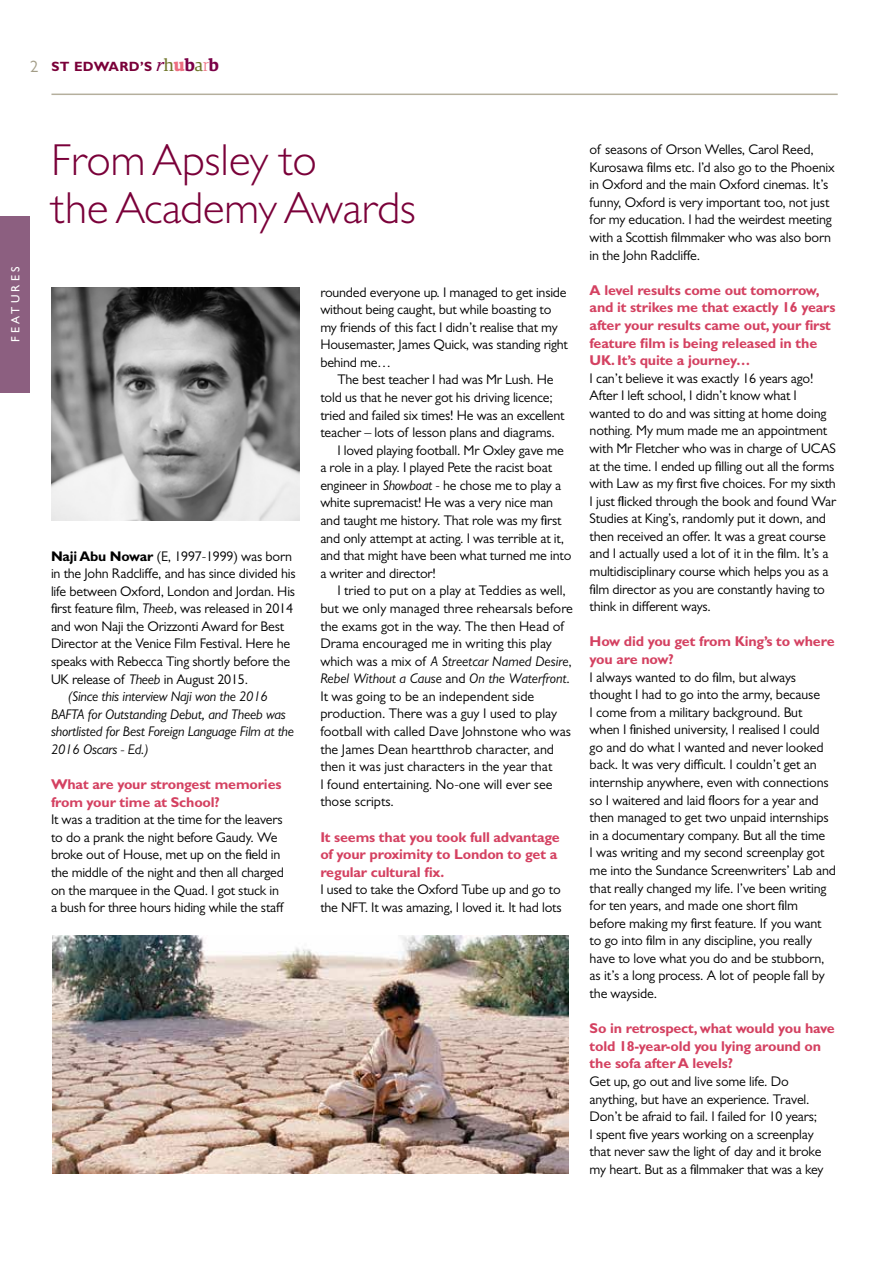
<style>
.page{position:relative;width:893px;height:1263px;background:#fff}
.page>*{position:absolute;margin:0;border:0;box-sizing:border-box;transform-origin:0 0}
.t1{font:300 45px/48px "Gill Sans MT Pro";color:#7a0039}
.t2{font:700 14.25px/17.5px "Gill Sans MT Pro";letter-spacing:-.015em;color:#d44161}
.t3{font:14.1px/17.5px "Gill Sans MT Pro";letter-spacing:-.015em;color:#000}
.t4{font:italic 14.1px "Gill Sans MT Pro";letter-spacing:-.015em;color:#000}
.t5{font:700 13.5px "Gill Sans MT Pro";letter-spacing:.025em;color:#7a0039}
.t6{font:500 12px "Gill Sans MT Pro";letter-spacing:.26em;color:#fff}
.s1{font-weight:400;font-size:16.5px;color:#a39d87}
.s2{font-family:"Guardian Egyp";font-weight:400;font-style:italic;font-size:17.25px;color:#7b0047}
.s3{font-family:"Guardian Egyp";font-weight:400;font-size:17.25px;color:#6d7427}
.s4{font-family:"Guardian Egyp";font-size:17.25px;color:#ed6e80}
.s5{font-family:"Guardian Egyp";font-weight:600;font-size:17.25px;color:#7b0047}
.s6{font-family:"Guardian Egyp";font-weight:300;font-size:17.25px;color:#ed6e80}
.s7{font-weight:700}
.s8{font-style:italic}
.s9{font-style:normal}
</style>
<div class="page">
<hr style="left:51px;top:94px;width:787px;height:1px;background:#b5af9d">
<div style="left:0;top:216px;width:30px;height:176px;background:#8c5f80"></div>
<img style="left:52px;top:935px;width:516px;height:239px">
<img style="left:51px;top:287px;width:248px;height:234px">
<p class="t5" style="left:30px;top:58px;width:190px"><span class="s1">2</span> ST EDWARD’S <span class="s2">r</span><span class="s3">h</span><span class="s4">u</span><span class="s5">b</span><span class="s3">a</span><span class="s6">r</span><span class="s5">b</span></p>
<p class="t6" style="left:8px;top:342px;width:77px;rotate:-90deg">FEATURES</p>
<h1 class="t1" style="left:51px;top:135px;width:366px">From Apsley to<br>the Academy Awards</h1>
<p class="t3" style="left:51px;top:547px;width:243px"><span class="s7">Naji Abu Nowar</span> (E, 1997-1999) was born</p>
<p class="t3" style="left:51px;top:564px;width:246px">in the John Radcliffe, and has since divided his</p>
<p class="t3" style="left:51px;top:582px;width:246px">life between Oxford, London and Jordan. His</p>
<p class="t3" style="left:51px;top:600px;width:243px">first feature film, <span class="s8">Theeb</span>, was released in 2014</p>
<p class="t3" style="left:51px;top:617px;width:235px">and won Naji the Orizzonti Award for Best</p>
<p class="t3" style="left:51px;top:635px;width:241px">Director at the Venice Film Festival. Here he</p>
<p class="t3" style="left:51px;top:652px;width:241px">speaks with Rebecca Ting shortly before the</p>
<p class="t3" style="left:51px;top:670px;width:199px">UK release of <span class="s8">Theeb</span> in August 2015.</p>
<p class="t4" style="left:68px;top:688px;width:201px">(Since this interview Naji won the 2016</p>
<p class="t4" style="left:51px;top:706px;width:236px">BAFTA for Outstanding Debut, and Theeb was</p>
<p class="t4" style="left:51px;top:723px;width:245px">shortlisted for Best Foreign Language Film at the</p>
<p class="t4" style="left:51px;top:741px;width:99px">2016 Oscars - Ed.)</p>
<p class="t2" style="left:51px;top:775px;width:232px">What are your strongest memories from your time at School?</p>
<p class="t3" style="left:51px;top:811px;width:235px">It was a tradition at the time for the leavers to do a prank the night before Gaudy. We broke out of House, met up on the field in the middle of the night and then all charged on the marquee in the Quad. I got stuck in a bush for three hours hiding while the staff</p>
<p class="t3" style="left:320px;top:283px;width:249px">rounded everyone up. I managed to get inside without being caught, but while boasting to my friends of this fact I didn’t realise that my Housemaster, James Quick, was standing right behind me…</p>
<p class="t3" style="left:337px;top:371px;width:218px">The best teacher I had was Mr Lush. He</p>
<p class="t3" style="left:320px;top:388px;width:234px">told us that he never got his driving licence;</p>
<p class="t3" style="left:320px;top:406px;width:246px">tried and failed six times! He was an excellent</p>
<p class="t3" style="left:320px;top:424px;width:236px">teacher – lots of lesson plans and diagrams.</p>
<p class="t3" style="left:337px;top:441px;width:228px">I loved playing football. Mr Oxley gave me</p>
<p class="t3" style="left:320px;top:459px;width:233px">a role in a play. I played Pete the racist boat</p>
<p class="t3" style="left:320px;top:476px;width:242px">engineer in <span class="s8">Showboat</span> - he chose me to play a</p>
<p class="t3" style="left:320px;top:494px;width:234px">white supremacist! He was a very nice man</p>
<p class="t3" style="left:320px;top:511px;width:243px">and taught me history. That role was my first</p>
<p class="t3" style="left:320px;top:529px;width:245px">and only attempt at acting. I was terrible at it,</p>
<p class="t3" style="left:320px;top:547px;width:253px">and that might have been what turned me into</p>
<p class="t3" style="left:320px;top:564px;width:117px">a writer and director!</p>
<p class="t3" style="left:337px;top:582px;width:230px">I tried to put on a play at Teddies as well,</p>
<p class="t3" style="left:320px;top:599px;width:254px">but we only managed three rehearsals before</p>
<p class="t3" style="left:320px;top:617px;width:245px">the exams got in the way. The then Head of</p>
<p class="t3" style="left:320px;top:634px;width:233px">Drama encouraged me in writing this play</p>
<p class="t4" style="left:320px;top:653px;width:253px"><span class="s9">which was a mix of</span> A Streetcar Named Desire<span class="s9">,</span></p>
<p class="t4" style="left:320px;top:670px;width:251px">Rebel Without a Cause <span class="s9">and</span> On the Waterfront<span class="s9">.</span></p>
<p class="t3" style="left:320px;top:687px;width:215px">It was going to be an independent side</p>
<p class="t3" style="left:320px;top:705px;width:238px">production. There was a guy I used to play</p>
<p class="t3" style="left:320px;top:722px;width:252px">football with called Dave Johnstone who was</p>
<p class="t3" style="left:320px;top:740px;width:235px">the James Dean heartthrob character, and</p>
<p class="t3" style="left:320px;top:757px;width:234px">then it was just characters in the year that</p>
<p class="t3" style="left:320px;top:775px;width:234px">I found entertaining. No-one will ever see</p>
<p class="t3" style="left:320px;top:793px;width:75px">those scripts.</p>
<p class="t2" style="left:320px;top:828px;width:241px">It seems that you took full advantage of your proximity to London to get a regular cultural fix.</p>
<p class="t3" style="left:320px;top:881px;width:243px">I used to take the Oxford Tube up and go to the NFT. It was amazing, I loved it. It had lots</p>
<p class="t3" style="left:590px;top:141px;width:247px">of seasons of Orson Welles, Carol Reed, Kurosawa films etc. I’d also go to the Phoenix in Oxford and the main Oxford cinemas. It’s funny, Oxford is very important too, not just for my education. I had the weirdest meeting with a Scottish filmmaker who was also born in the John Radcliffe.</p>
<p class="t2" style="left:590px;top:281px;width:247px">A level results come out tomorrow, and it strikes me that exactly 16 years after your results came out, your first feature film is being released in the UK. It’s quite a journey…</p>
<p class="t3" style="left:590px;top:369px;width:248px">I can’t believe it was exactly 16 years ago!<br>After I left school, I didn’t know what I wanted to do and was sitting at home doing nothing. My mum made me an appointment with Mr Fletcher who was in charge of UCAS at the time. I ended up filling out all the forms with Law as my first five choices. For my sixth I just flicked through the book and found War Studies at King’s, randomly put it down, and then received an offer. It was a great course and I actually used a lot of it in the film. It’s a multidisciplinary course which helps you as a film director as you are constantly having to think in different ways.</p>
<p class="t2" style="left:590px;top:632px;width:247px">How did you get from King’s to where you are now?</p>
<p class="t3" style="left:590px;top:668px;width:248px">I always wanted to do film, but always thought I had to go into the army, because<br>I come from a military background. But when I finished university, I realised I could go and do what I wanted and never looked back. It was very difficult. I couldn’t get an internship anywhere, even with connections so I waitered and laid floors for a year and then managed to get two unpaid internships in a documentary company. But all the time<br>I was writing and my second screenplay got me into the Sundance Screenwriters’ Lab and that really changed my life. I’ve been writing for ten years, and made one short film before making my first feature. If you want to go into film in any discipline, you really have to love what you do and be stubborn, as it’s a long process. A lot of people fall by the wayside.</p>
<p class="t2" style="left:590px;top:1019px;width:247px">So in retrospect, what would you have told 18-year-old you lying around on the sofa after A levels?</p>
<p class="t3" style="left:590px;top:1072px;width:235px">Get up, go out and live some life. Do anything, but have an experience. Travel.<br>Don’t be afraid to fail. I failed for 10 years; I spent five years working on a screenplay that never saw the light of day and it broke my heart. But as a filmmaker that was a key</p>
</div>
